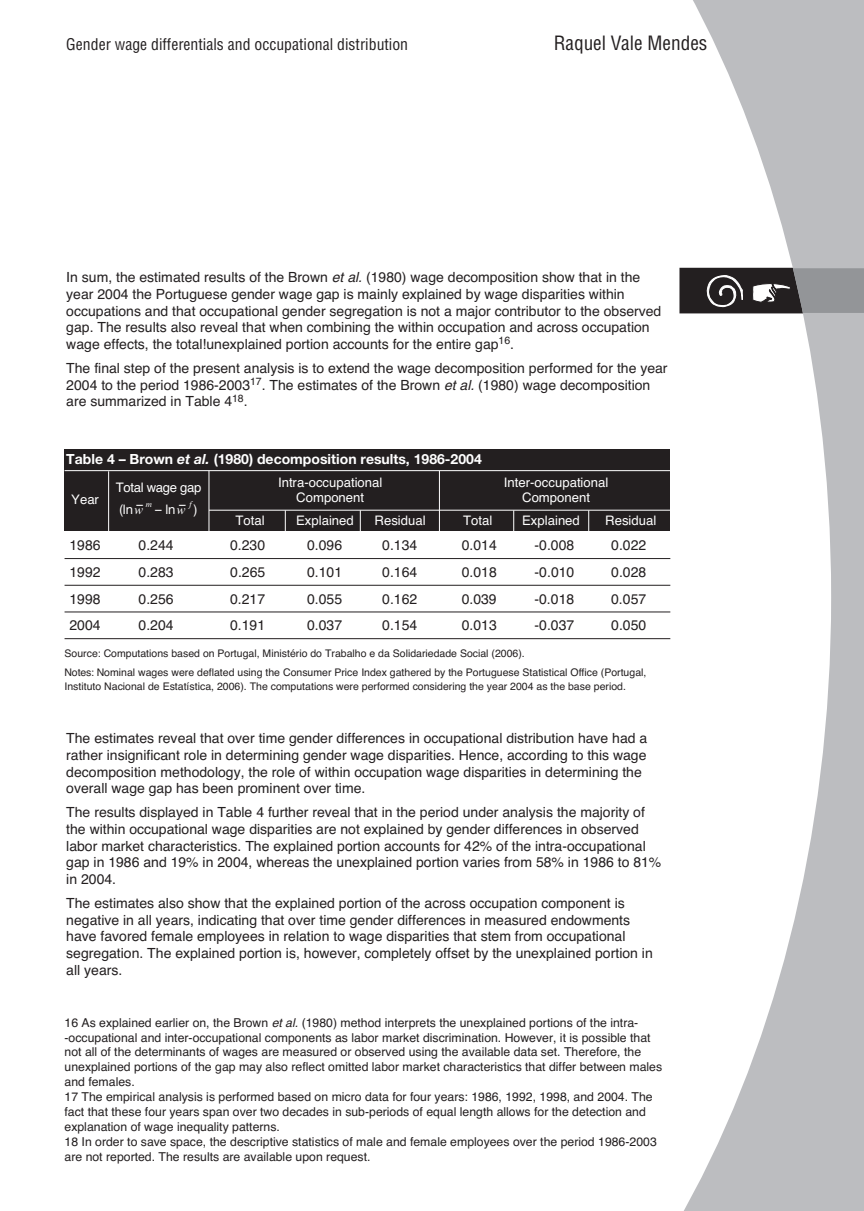
<style>
.page{position:relative;width:864px;height:1211px;background:#fff}
.page>*{position:absolute;margin:0;border:0;box-sizing:border-box;transform-origin:0 0}
.t1{font:condensed 19.25px "Helvetica";color:#231f20}
.t2{font:condensed 15.75px "Helvetica";color:#231f20}
.t3{font:14px/16.6px "Helvetica";color:#231f20}
.t4{font:700 14px "Helvetica Neue";color:#fff}
.t5{font:13.12px "Helvetica";color:#fff}
.t6{font:13.12px "Helvetica Neue";color:#fff}
.t7{font:13.12px "Helvetica";letter-spacing:-.025em;color:#fff}
.t8{font:12.25px/14.9px "Helvetica";color:#231f20}
.t9{font:10.5px/19.2px "Helvetica";color:#231f20}
.s1{font-style:italic}
.s2{font-family:"Matematica 10"}
</style>
<div class="page">
<svg style="left:679px;top:0;width:184px;height:1210px"></svg>
<svg style="left:679px;top:268px;width:184px;height:45px;background:#5c5b5c"></svg>
<hr style="left:64px;top:558px;width:606px;height:1px;background:#231f20">
<hr style="left:64px;top:585px;width:606px;height:1px;background:#231f20">
<hr style="left:64px;top:611px;width:606px;height:1px;background:#231f20">
<hr style="left:64px;top:638px;width:606px;height:1px;background:#231f20">
<div style="left:64px;top:449px;width:606px;height:81px;background:#231f20"></div>
<hr style="left:64px;top:470px;width:606px;height:1px;background:#fff">
<hr style="left:439px;top:471px;width:1px;height:85px;background:#fff">
<hr style="left:208px;top:470px;width:1px;height:84px;background:#fff">
<hr style="left:209px;top:510px;width:461px;height:1px;background:#fff">
<svg style="left:285px;top:510px;width:1px;height:21px"></svg>
<svg style="left:360px;top:510px;width:1px;height:21px"></svg>
<svg style="left:513px;top:510px;width:1px;height:21px"></svg>
<svg style="left:588px;top:510px;width:1px;height:21px"></svg>
<hr style="left:108px;top:471px;width:1px;height:83px;background:#fff">
<p class="t2" style="left:66px;top:35px;width:343px">Gender wage differentials and occupational distribution</p>
<h1 class="t1" style="left:553px;top:32px;width:155px">Raquel Vale Mendes</h1>
<p class="t3" style="left:66px;top:269px;width:596px">In sum, the estimated results of the Brown <span class="s1">etal.</span>(1980) wage decomposition show that in the year 2004 the Portuguese gender wage gap is mainly explained by wage disparities within occupations and that occupational gender segregation is not a major contributor to the observed gap. The results also reveal that when combining the within occupation and across occupation wage effects, the total!unexplained portion accounts for the entire gap<sup>16</sup>.</p>
<p class="t3" style="left:66px;top:360px;width:602px">The final step of the present analysis is to extend the wage decomposition performed for the year<br>2004 to the period 1986-2003<sup>17</sup>. The estimates of the Brown <span class="s1">etal.</span>(1980) wage decomposition are summarized in Table 4<sup>18</sup>.</p>
<p class="t4" style="left:66px;top:450px;width:417px">Table 4 – Brown <span class="s1">et al.</span> (1980) decomposition results, 1986-2004</p>
<p class="t5" style="left:71px;top:491px;width:29px">Year</p>
<p class="t7" style="left:116px;top:480px;width:87px">Total wage gap</p>
<p class="t5" style="left:278px;top:475px;width:106px">Intra-occupational</p>
<p class="t5" style="left:503px;top:475px;width:106px">Inter-occupational</p>
<p class="t5" style="left:296px;top:489px;width:69px">Component</p>
<p class="t5" style="left:522px;top:489px;width:69px">Component</p>
<p class="t6" style="left:119px;top:501px;width:79px">(ln<span class="s2">w</span>– <sup>m</sup> – ln<span class="s2">w</span>– <sup>f</sup>)</p>
<p class="t5" style="left:235px;top:513px;width:31px">Total</p>
<p class="t5" style="left:296px;top:513px;width:59px">Explained</p>
<p class="t5" style="left:374px;top:513px;width:53px">Residual</p>
<p class="t5" style="left:463px;top:513px;width:31px">Total</p>
<p class="t5" style="left:522px;top:513px;width:59px">Explained</p>
<p class="t5" style="left:605px;top:513px;width:53px">Residual</p>
<p class="t3" style="left:69px;top:537px;width:33px">1986</p>
<p class="t3" style="left:138px;top:537px;width:37px">0.244</p>
<p class="t3" style="left:230px;top:537px;width:37px">0.230</p>
<p class="t3" style="left:307px;top:537px;width:37px">0.096</p>
<p class="t3" style="left:382px;top:537px;width:37px">0.134</p>
<p class="t3" style="left:461px;top:537px;width:37px">0.014</p>
<p class="t3" style="left:534px;top:537px;width:41px">-0.008</p>
<p class="t3" style="left:611px;top:537px;width:37px">0.022</p>
<p class="t3" style="left:69px;top:564px;width:33px">1992</p>
<p class="t3" style="left:138px;top:564px;width:37px">0.283</p>
<p class="t3" style="left:230px;top:564px;width:37px">0.265</p>
<p class="t3" style="left:307px;top:564px;width:37px">0.101</p>
<p class="t3" style="left:382px;top:564px;width:37px">0.164</p>
<p class="t3" style="left:461px;top:564px;width:37px">0.018</p>
<p class="t3" style="left:534px;top:564px;width:41px">-0.010</p>
<p class="t3" style="left:611px;top:564px;width:37px">0.028</p>
<p class="t3" style="left:69px;top:590px;width:33px">1998</p>
<p class="t3" style="left:138px;top:590px;width:37px">0.256</p>
<p class="t3" style="left:230px;top:590px;width:37px">0.217</p>
<p class="t3" style="left:307px;top:590px;width:37px">0.055</p>
<p class="t3" style="left:382px;top:590px;width:37px">0.162</p>
<p class="t3" style="left:461px;top:590px;width:37px">0.039</p>
<p class="t3" style="left:534px;top:590px;width:41px">-0.018</p>
<p class="t3" style="left:611px;top:590px;width:37px">0.057</p>
<p class="t3" style="left:69px;top:617px;width:33px">2004</p>
<p class="t3" style="left:138px;top:617px;width:37px">0.204</p>
<p class="t3" style="left:230px;top:617px;width:37px">0.191</p>
<p class="t3" style="left:307px;top:617px;width:37px">0.037</p>
<p class="t3" style="left:382px;top:617px;width:37px">0.154</p>
<p class="t3" style="left:461px;top:617px;width:37px">0.013</p>
<p class="t3" style="left:534px;top:617px;width:41px">-0.037</p>
<p class="t3" style="left:611px;top:617px;width:37px">0.050</p>
<p class="t9" style="left:64px;top:643px;width:583px">Source: Computations based on Portugal, Ministério do Trabalho e da Solidariedade Social (2006).<br>Notes: Nominal wages were deflated using the Consumer Price Index gathered by the Portuguese Statistical Office (Portugal,</p>
<p class="t9" style="left:64px;top:677px;width:562px">Instituto Nacional de Estatística, 2006). The computations were performed considering the year 2004 as the base period.</p>
<p class="t3" style="left:66px;top:730px;width:582px">The estimates reveal that over time gender differences in occupational distribution have had a rather insignificant role in determining gender wage disparities. Hence, according to this wage decomposition methodology, the role of within occupation wage disparities in determining the overall wage gap has been prominent over time.</p>
<p class="t3" style="left:66px;top:804px;width:596px">The results displayed in Table 4 further reveal that in the period under analysis the majority of the within occupational wage disparities are not explained by gender differences in observed labor market characteristics. The explained portion accounts for 42% of the intra-occupational gap in 1986 and 19% in 2004, whereas the unexplained portion varies from 58% in 1986 to 81% in 2004.</p>
<p class="t3" style="left:66px;top:894px;width:587px">The estimates also show that the explained portion of the across occupation component is negative in all years, indicating that over time gender differences in measured endowments have favored female employees in relation to wage disparities that stem from occupational segregation. The explained portion is, however, completely offset by the unexplained portion in all years.</p>
<p class="t8" style="left:64px;top:1014px;width:599px">16 As explained earlier on, the Brown <span class="s1">etal.</span>(1980) method interprets the unexplained portions of the intra--occupational and inter-occupational components as labor market discrimination. However, it is possible that not all of the determinants of wages are measured or observed using the available data set. Therefore, the unexplained portions of the gap may also reflect omitted labor market characteristics that differ between males and females.<br>17 The empirical analysis is performed based on micro data for four years: 1986, 1992, 1998, and 2004. The fact that these four years span over two decades in sub-periods of equal length allows for the detection and explanation of wage inequality patterns.<br>18 In order to save space, the descriptive statistics of male and female employees over the period 1986-2003 are not reported. The results are available upon request.</p>
</div>
